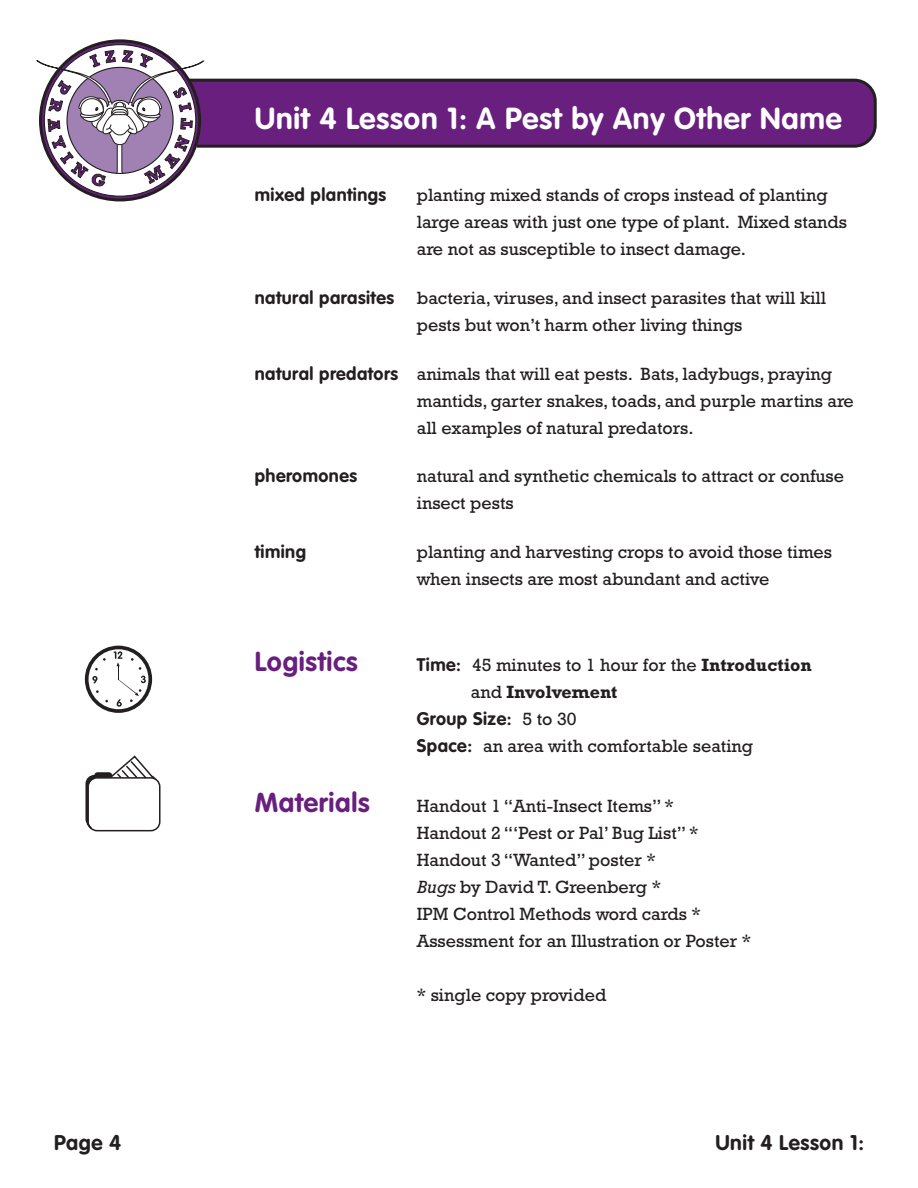
<style>
.page{position:relative;width:918px;height:1188px;background:#fff}
.page>*{position:absolute;margin:0;border:0;box-sizing:border-box;transform-origin:0 0}
.t1{font:700 30px "VAG Rounded";letter-spacing:.025em;color:#fff}
.t2{font:700 27px "VAG Rounded";letter-spacing:.025em;color:#681f7d}
.t3{font:700 21px "VAG Rounded";letter-spacing:.025em;color:#231f20}
.t4{font:18px/27px "Rockwell";color:#231f20}
.t5{font:700 18px "VAG Rounded";letter-spacing:.025em;color:#231f20}
.s1{font-family:"VAG Rounded";font-weight:700}
.s2{font-weight:700}
.s3{font-family:"Rockwell";font-weight:400}
.s4{font-style:italic}
</style>
<div class="page">
<svg style="left:205px;top:78px;width:672px;height:70px;background:#642377"></svg>
<svg style="left:36px;top:39px;width:169px;height:163px"></svg>
<svg style="left:85px;top:755px;width:76px;height:76px"></svg>
<svg style="left:85px;top:646px;width:67px;height:67px"></svg>
<p class="t3" style="left:54px;top:1130px;width:69px">Page 4</p>
<h1 class="t1" style="left:255px;top:101px;width:589px">Unit 4 Lesson 1: A Pest by Any Other Name</h1>
<p class="t5" style="left:255px;top:185px;width:133px">mixed plantings</p>
<p class="t4" style="left:417px;top:182px;width:432px">planting mixed stands of crops instead of planting large areas with just one type of plant. Mixed stands are not as susceptible to insect damage.</p>
<p class="t5" style="left:255px;top:287px;width:141px">natural parasites</p>
<p class="t4" style="left:417px;top:284px;width:411px">bacteria, viruses, and insect parasites that will kill pests but won’t harm other living things</p>
<p class="t4" style="left:417px;top:360px;width:439px;text-indent:-162px"><span class="s1">natural predators</span> animals that will eat pests. Bats, ladybugs, praying mantids, garter snakes, toads, and purple martins are all examples of natural predators.</p>
<p class="t5" style="left:255px;top:465px;width:104px">pheromones</p>
<p class="t4" style="left:417px;top:463px;width:429px">natural and synthetic chemicals to attract or confuse insect pests</p>
<p class="t5" style="left:255px;top:541px;width:53px">timing</p>
<p class="t4" style="left:417px;top:538px;width:417px">planting and harvesting crops to avoid those times when insects are most abundant and active</p>
<h2 class="t2" style="left:255px;top:646px;width:104px">Logistics</h2>
<p class="t4" style="left:471px;top:652px;width:342px;text-indent:-54px"><span class="s1">Time:</span> 45 minutes to 1 hour for the <span class="s2">Introduction </span>and <span class="s2">Involvement</span></p>
<p class="t5" style="left:417px;top:708px;width:161px">Group Size: <span class="s3">5 to 30</span></p>
<p class="t4" style="left:417px;top:733px;width:338px"><span class="s1">Space:</span> an area with comfortable seating</p>
<h2 class="t2" style="left:255px;top:786px;width:116px">Materials</h2>
<p class="t4" style="left:417px;top:792px;width:336px">Handout 1 “Anti-Insect Items” *<br>Handout 2 “‘Pest or Pal’ Bug List” *<br>Handout 3 “Wanted” poster *<br><span class="s4">Bugs</span> by David T. Greenberg *<br>IPM Control Methods word cards *<br>Assessment for an Illustration or Poster *</p>
<p class="t4" style="left:417px;top:981px;width:191px">* single copy provided</p>
<p class="t3" style="left:715px;top:1130px;width:150px">Unit 4 Lesson 1:</p>
</div>
